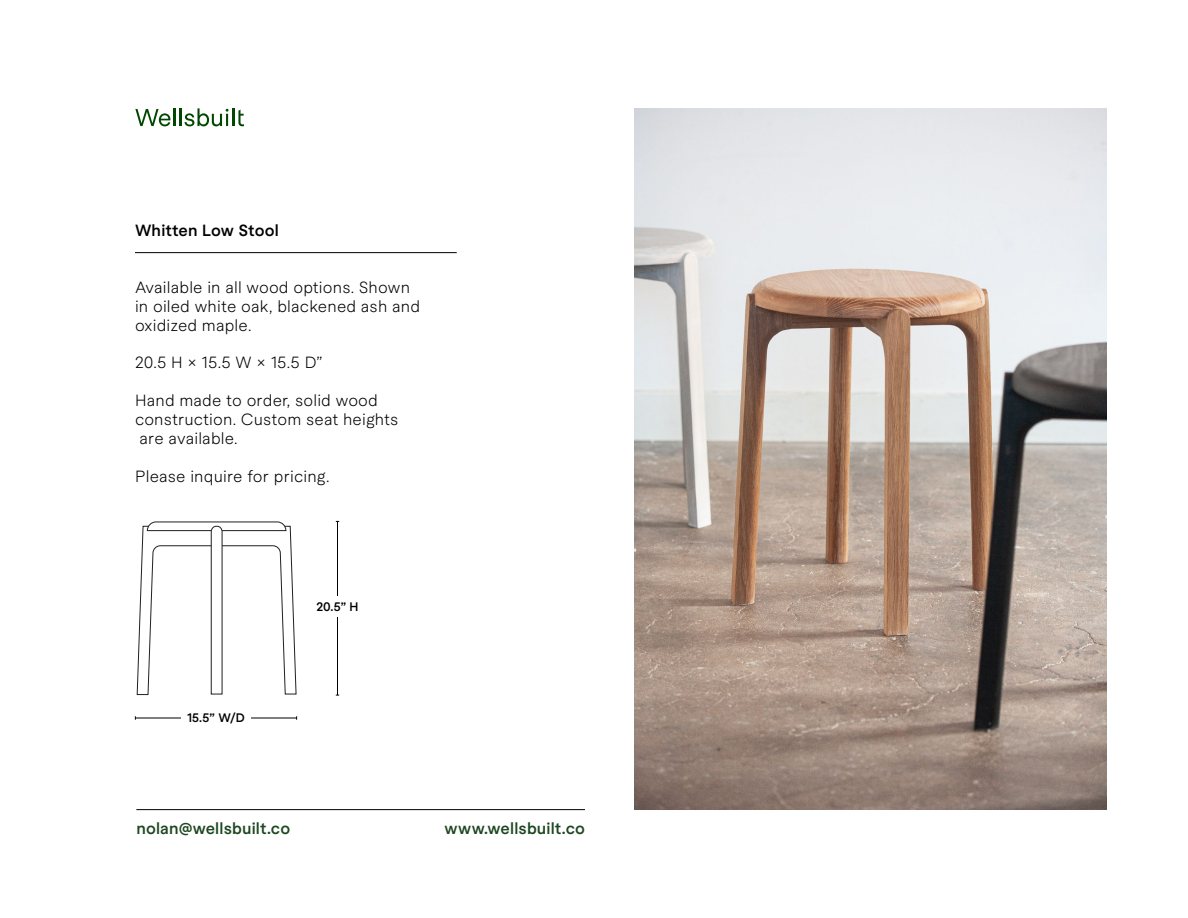
<style>
.page{position:relative;width:1188px;height:918px;background:#fff}
.page>*{position:absolute;margin:0;border:0;box-sizing:border-box;transform-origin:0 0}
.t1{font:300 15.75px/18.9px "Macan";letter-spacing:.01em;color:#000}
.t2{font:600 15.75px "Macan";letter-spacing:.01em;color:#1e4721}
.t3{font:600 15.75px "Macan";letter-spacing:.01em;color:#000}
.t4{font:600 12px "Macan";color:#000}
</style>
<div class="page">
<img style="left:634px;top:108px;width:473px;height:702px">
<svg style="left:135px;top:108px;width:94px;height:18px"></svg>
<hr style="left:232px;top:108px;width:3px;height:18px;background:#004800">
<svg style="left:238px;top:110px;width:6px;height:16px"></svg>
<hr style="left:135px;top:252px;width:322px;height:1px;background:#000">
<hr style="left:135px;top:718px;width:162px;height:1px;background:#000">
<hr style="left:337px;top:521px;width:1px;height:174px;background:#000">
<div style="left:181px;top:708px;width:70px;height:20px;background:#fff"></div>
<div style="left:310px;top:596px;width:55px;height:21px;background:#fff"></div>
<svg style="left:136px;top:521px;width:161px;height:174px"></svg>
<hr style="left:136px;top:809px;width:449px;height:1px;background:#000">
<p class="t3" style="left:135px;top:219px;width:145px">Whitten Low Stool</p>
<p class="t1" style="left:135px;top:277px;width:287px">Available in all wood options. Shown in oiled white oak, blackened ash and oxidized maple.</p>
<p class="t1" style="left:135px;top:352px;width:189px">20.5 H × 15.5 W × 15.5 D”</p>
<p class="t1" style="left:135px;top:390px;width:265px">Hand made to order, solid wood construction. Custom seat heights are available.</p>
<p class="t1" style="left:135px;top:466px;width:196px">Please inquire for pricing.</p>
<p class="t4" style="left:187px;top:709px;width:59px">15.5” W/D</p>
<p class="t4" style="left:316px;top:598px;width:44px">20.5” H</p>
<p class="t2" style="left:136px;top:817px;width:155px">nolan@wellsbuilt.co</p>
<p class="t2" style="left:444px;top:817px;width:142px">www.wellsbuilt.co</p>
</div>
